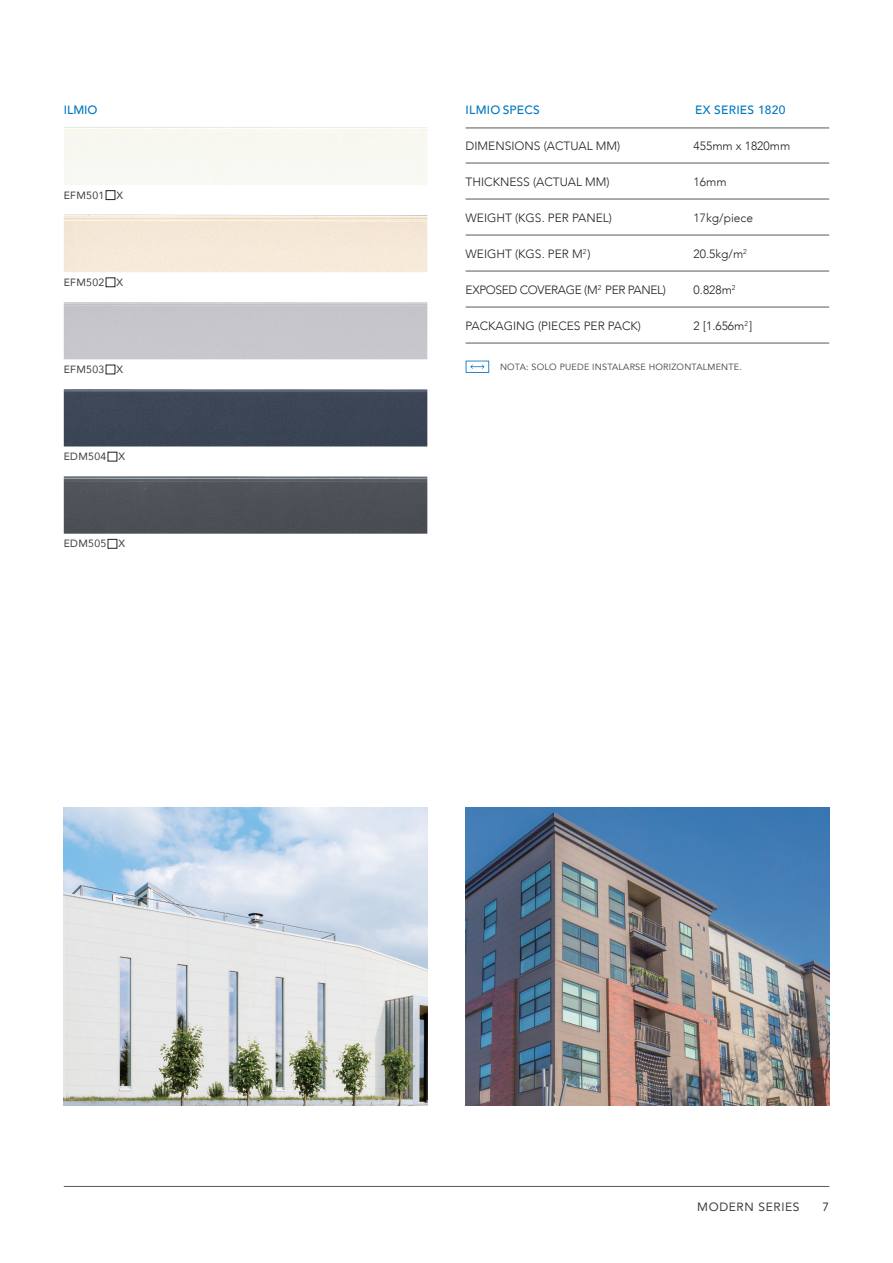
<style>
.page{position:relative;width:893px;height:1263px;background:#fff}
.page>*{position:absolute;margin:0;border:0;box-sizing:border-box;transform-origin:0 0}
.t1{font:300 12px "Avenir";color:#231f20}
.t2{font:500 12px "Avenir";letter-spacing:.02em;color:#0078bf}
.t3{font:300 12px "Avenir";letter-spacing:-.03em;color:#231f20}
.t4{font:12px "Avenir";color:#3e3e3f}
.t5{font:10.5px "Avenir";letter-spacing:.03em;color:#3e3e3f}
.t6{font:9px "Avenir";letter-spacing:.025em;color:#3e3e3f}
</style>
<div class="page">
<hr style="left:64px;top:1186px;width:765px;height:1px;background:#57585a">
<img style="left:64px;top:476px;width:363px;height:58px">
<div style="left:64px;top:389px;width:363px;height:57px;background:#3c4557"></div>
<div style="left:106px;top:190px;width:9px;height:10px;border:1px solid #231f20"></div>
<div style="left:106px;top:278px;width:9px;height:9px;border:1px solid #231f20"></div>
<div style="left:108px;top:539px;width:9px;height:9px;border:1px solid #231f20"></div>
<hr style="left:466px;top:128px;width:363px;height:1px;background:#57585a">
<hr style="left:466px;top:163px;width:363px;height:1px;background:#57585a">
<hr style="left:466px;top:199px;width:363px;height:1px;background:#57585a">
<hr style="left:466px;top:235px;width:363px;height:1px;background:#57585a">
<hr style="left:466px;top:271px;width:363px;height:1px;background:#57585a">
<hr style="left:466px;top:307px;width:363px;height:1px;background:#57585a">
<hr style="left:466px;top:343px;width:363px;height:1px;background:#57585a">
<svg style="left:466px;top:361px;width:23px;height:12px"></svg>
<img style="left:466px;top:808px;width:363px;height:298px">
<img style="left:64px;top:808px;width:363px;height:298px">
<p class="t2" style="left:64px;top:99px;width:35px">ILMIO</p>
<p class="t5" style="left:64px;top:187px;width:61px">EFM501 X</p>
<p class="t5" style="left:64px;top:274px;width:61px">EFM502 X</p>
<p class="t5" style="left:64px;top:361px;width:61px">EFM503 X</p>
<p class="t5" style="left:64px;top:448px;width:63px">EDM504 X</p>
<p class="t5" style="left:64px;top:535px;width:63px">EDM505 X</p>
<p class="t2" style="left:466px;top:99px;width:76px">ILMIO SPECS</p>
<p class="t2" style="left:695px;top:99px;width:92px">EX SERIES 1820</p>
<p class="t1" style="left:466px;top:139px;width:156px">DIMENSIONS (ACTUAL MM)</p>
<p class="t1" style="left:694px;top:139px;width:98px">455mm x 1820mm</p>
<p class="t1" style="left:466px;top:175px;width:146px">THICKNESS (ACTUAL MM)</p>
<p class="t1" style="left:694px;top:175px;width:34px">16mm</p>
<p class="t1" style="left:466px;top:211px;width:148px">WEIGHT (KGS. PER PANEL)</p>
<p class="t1" style="left:694px;top:211px;width:61px">17kg/piece</p>
<p class="t1" style="left:466px;top:247px;width:126px">WEIGHT (KGS. PER M<sup>2</sup> )</p>
<p class="t1" style="left:694px;top:247px;width:55px">20.5kg/m<sup>2</sup></p>
<p class="t3" style="left:466px;top:283px;width:202px">EXPOSED COVERAGE (M<sup>2</sup> PER PANEL)</p>
<p class="t1" style="left:694px;top:283px;width:43px">0.828m<sup>2</sup></p>
<p class="t1" style="left:466px;top:319px;width:177px">PACKAGING (PIECES PER PACK)</p>
<p class="t1" style="left:694px;top:319px;width:60px">2 [1.656m<sup>2</sup> ]</p>
<p class="t6" style="left:500px;top:362px;width:243px">NOTA: SOLO PUEDE INSTALARSE HORIZONTALMENTE.</p>
<p class="t4" style="left:697px;top:1197px;width:32px">MODERN</p>
<p class="t4" style="left:758px;top:1197px;width:15px">SERIES</p>
<p class="t4" style="left:822px;top:1198px;width:8px">7</p>
</div>
